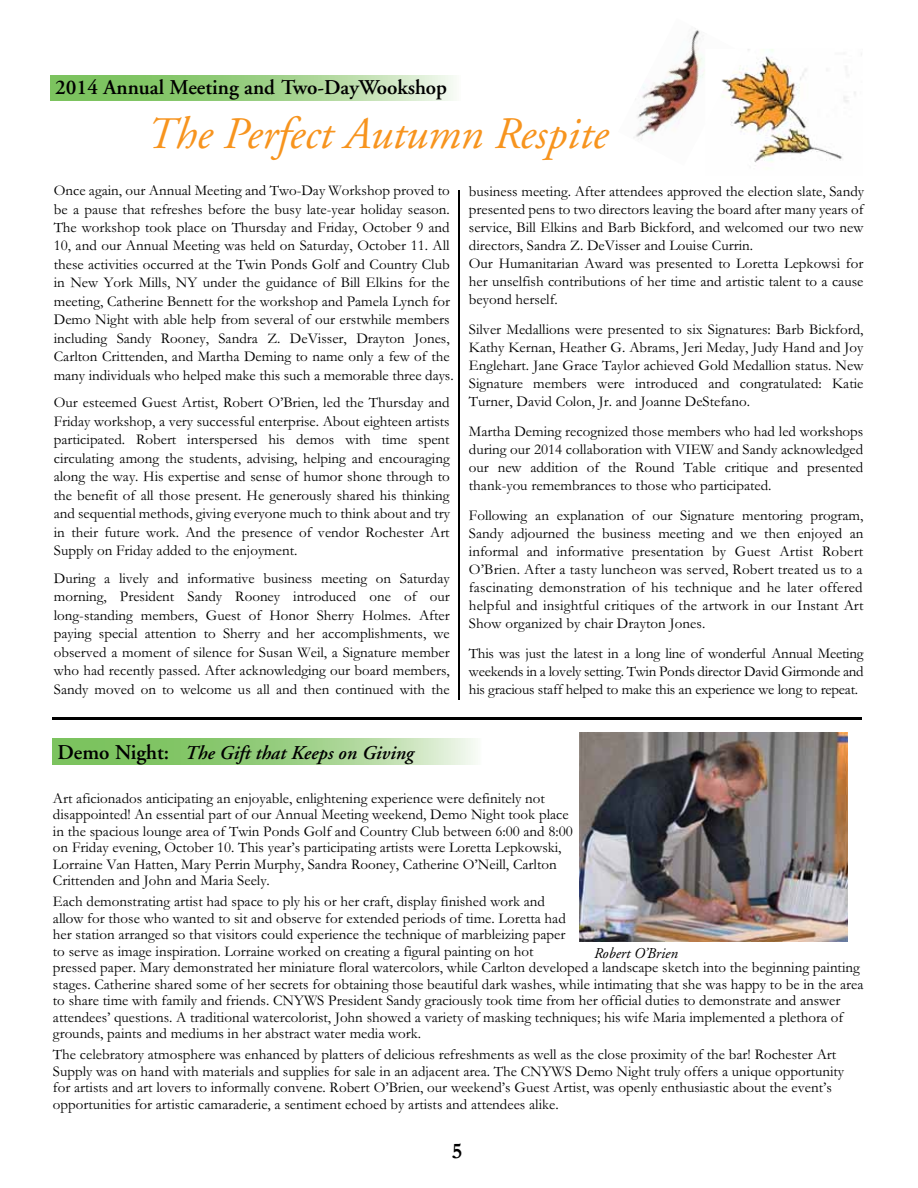
<style>
.page{position:relative;width:918px;height:1188px;background:#fff}
.page>*{position:absolute;margin:0;border:0;box-sizing:border-box;transform-origin:0 0}
.t1{font:italic 45px "Adobe Garamond";color:#f7941e}
.t2{font:700 22.5px "Garamond";color:#000}
.t3{font:600 21px "Adobe Garamond";color:#000}
.t4{font:italic 600 19.5px "Adobe Garamond";color:#000}
.t5{font:15px/18.5px "Garamond";color:#000;text-align:justify}
.t6{font:italic 15px "Adobe Garamond";color:#000}
.s1{font-style:normal;font-size:21px}
</style>
<div class="page">
<svg style="left:50px;top:76px;width:404px;height:24px;background:#a2d38d"></svg>
<img style="left:739px;top:49px;width:123px;height:114px">
<img style="left:634px;top:28px;width:99px;height:112px">
<img style="left:705px;top:49px;width:38px;height:75px">
<hr style="left:458px;top:190px;width:1px;height:509px;background:#000">
<svg style="left:52px;top:739px;width:424px;height:25px;background:#9fd189"></svg>
<hr style="left:52px;top:717px;width:810px;height:3px;background:#000">
<img style="left:579px;top:733px;width:269px;height:208px">
<h3 class="t3" style="left:55px;top:76px;width:393px">2014 Annual Meeting and Two-DayWookshop</h3>
<h1 class="t1" style="left:147px;top:110px;width:463px">The Perfect Autumn Respite</h1>
<p class="t5" style="left:54px;top:181px;width:401px;text-align:left">Once again, our Annual Meeting and Two-Day Workshop proved to be a pause that refreshes before the busy late-year holiday season.<br>The workshop took place on Thursday and Friday, October 9 and 10, and our Annual Meeting was held on Saturday, October 11. All these activities occurred at the Twin Ponds Golf and Country Club in New York Mills, NY under the guidance of Bill Elkins for the meeting, Catherine Bennett for the workshop and Pamela Lynch for Demo Night with able help from several of our erstwhile members including Sandy Rooney, Sandra Z. DeVisser, Drayton Jones, Carlton Crittenden, and Martha Deming to name only a few of the many individuals who helped make this such a memorable three days.</p>
<p class="t5" style="left:54px;top:393px;width:398px">Our esteemed Guest Artist, Robert O’Brien, led the Thursday and Friday workshop, a very successful enterprise. About eighteen artists participated. Robert interspersed his demos with time spent circulating among the students, advising, helping and encouraging along the way. His expertise and sense of humor shone through to the benefit of all those present. He generously shared his thinking and sequential methods, giving everyone much to think about and try in their future work. And the presence of vendor Rochester Art Supply on Friday added to the enjoyment.</p>
<p class="t5" style="left:54px;top:569px;width:397px">During a lively and informative business meeting on Saturday morning, President Sandy Rooney introduced one of our long-standing members, Guest of Honor Sherry Holmes. After paying special attention to Sherry and her accomplishments, we observed a moment of silence for Susan Weil, a Signature member who had recently passed. After acknowledging our board members, Sandy moved on to welcome us all and then continued with the</p>
<p class="t5" style="left:469px;top:182px;width:397px;line-height:18px;text-align:left">business meeting. After attendees approved the election slate, Sandy presented pens to two directors leaving the board after many years of service, Bill Elkins and Barb Bickford, and welcomed our two new directors, Sandra Z. DeVisser and Louise Currin.<br>Our Humanitarian Award was presented to Loretta Lepkowsi for her unselfish contributions of her time and artistic talent to a cause beyond herself.</p>
<p class="t5" style="left:469px;top:320px;width:396px;line-height:18px">Silver Medallions were presented to six Signatures: Barb Bickford, Kathy Kernan, Heather G. Abrams, Jeri Meday, Judy Hand and Joy Englehart. Jane Grace Taylor achieved Gold Medallion status. New Signature members were introduced and congratulated: Katie Turner, David Colon, Jr. and Joanne DeStefano.</p>
<p class="t5" style="left:469px;top:422px;width:396px;line-height:18px">Martha Deming recognized those members who had led workshops during our 2014 collaboration with VIEW and Sandy acknowledged our new addition of the Round Table critique and presented thank-you remembrances to those who participated.</p>
<p class="t5" style="left:469px;top:506px;width:396px;line-height:18px">Following an explanation of our Signature mentoring program, Sandy adjourned the business meeting and we then enjoyed an informal and informative presentation by Guest Artist Robert O’Brien. After a tasty luncheon was served, Robert treated us to a fascinating demonstration of his technique and he later offered helpful and insightful critiques of the artwork in our Instant Art Show organized by chair Drayton Jones.</p>
<p class="t5" style="left:469px;top:644px;width:396px;line-height:18px">This was just the latest in a long line of wonderful Annual Meeting weekends in a lovely setting. Twin Ponds director David Girmonde and his gracious staff helped to make this an experience we long to repeat.</p>
<h3 class="t4" style="left:58px;top:742px;width:358px"><span class="s1">Demo Night:</span> The Gift that Keeps on Giving</h3>
<p class="t5" style="left:53px;top:790px;width:521px;line-height:16.5px;text-align:left">Art aficionados anticipating an enjoyable, enlightening experience were definitely not disappointed! An essential part of our Annual Meeting weekend, Demo Night took place in the spacious lounge area of Twin Ponds Golf and Country Club between 6:00 and 8:00 on Friday evening, October 10. This year’s participating artists were Loretta Lepkowski, Lorraine Van Hatten, Mary Perrin Murphy, Sandra Rooney, Catherine O’Neill, Carlton Crittenden and John and Maria Seely.</p>
<p class="t5" style="left:53px;top:893px;width:812px;line-height:16.5px;text-align:left">Each demonstrating artist had space to ply his or her craft, display finished work and<br>allow for those who wanted to sit and observe for extended periods of time. Loretta had<br>her station arranged so that visitors could experience the technique of marbleizing paper<br>to serve as image inspiration. Lorraine worked on creating a figural painting on hot<br>pressed paper. Mary demonstrated her miniature floral watercolors, while Carlton developed a landscape sketch into the beginning painting stages. Catherine shared some of her secrets for obtaining those beautiful dark washes, while intimating that she was happy to be in the area to share time with family and friends. CNYWS President Sandy graciously took time from her official duties to demonstrate and answer attendees’ questions. A traditional watercolorist, John showed a variety of masking techniques; his wife Maria implemented a plethora of grounds, paints and mediums in her abstract water media work.</p>
<p class="t5" style="left:53px;top:1046px;width:793px;line-height:16.5px;text-align:left">The celebratory atmosphere was enhanced by platters of delicious refreshments as well as the close proximity of the bar! Rochester Art Supply was on hand with materials and supplies for sale in an adjacent area. The CNYWS Demo Night truly offers a unique opportunity for artists and art lovers to informally convene. Robert O’Brien, our weekend’s Guest Artist, was openly enthusiastic about the event’s opportunities for artistic camaraderie, a sentiment echoed by artists and attendees alike.</p>
<p class="t6" style="left:594px;top:945px;width:85px">Robert O’Brien</p>
<h2 class="t2" style="left:452px;top:1137px;width:12px">5</h2>
</div>
